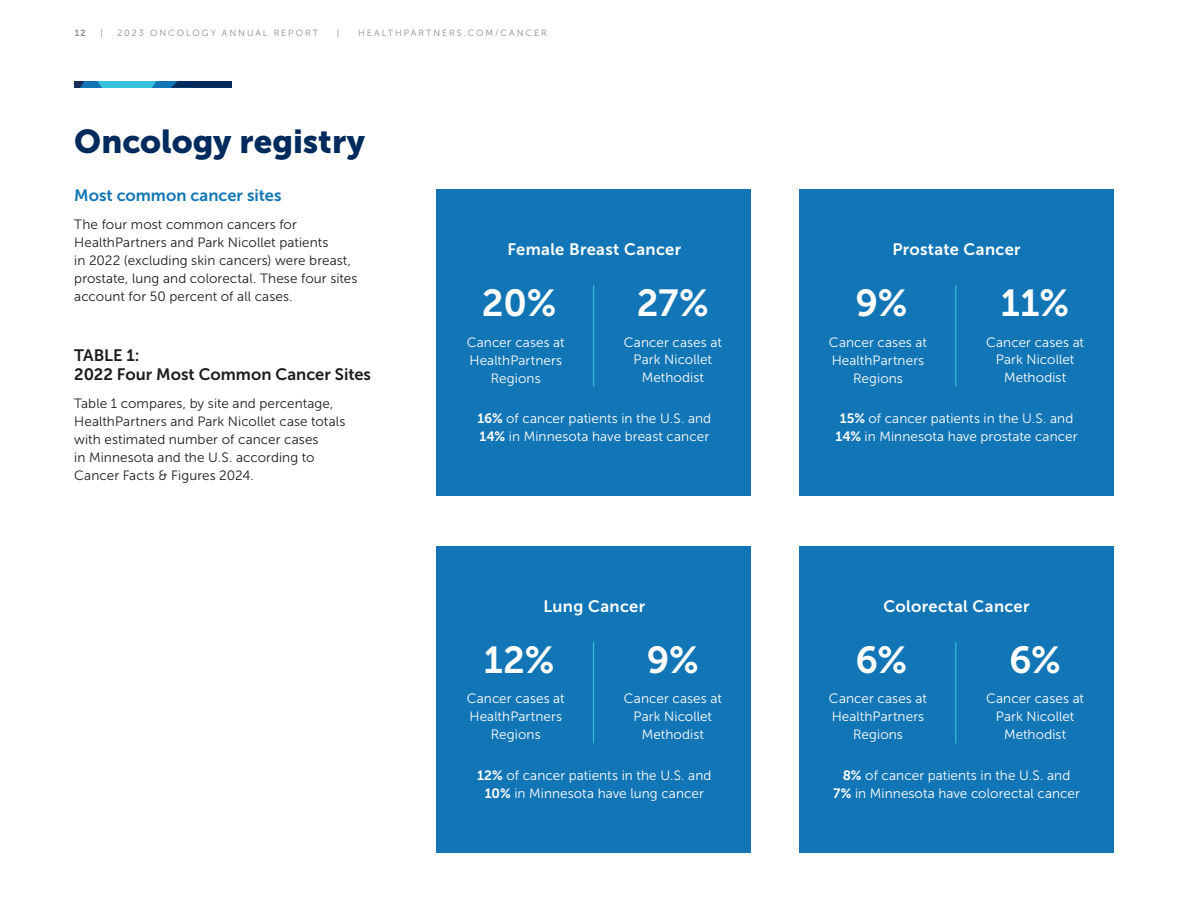
<style>
.page{position:relative;width:1188px;height:918px;background:#fff}
.page>*{position:absolute;margin:0;border:0;box-sizing:border-box;transform-origin:0 0}
.t1{font:37.5px "Museo Sans 700";color:#fff}
.t2{font:33px "Museo Sans 900";color:#002b5c}
.t3{font:16.5px "Museo Sans 700";letter-spacing:.02em;color:#fff}
.t4{font:16.5px/19.5px "Museo Sans 700";color:#1e1d1e}
.t5{font:16.5px "Museo Sans 700";color:#1276b6}
.t6{font:13.5px/18px "Museo Sans 300";letter-spacing:.005em;color:#fff;text-align:center}
.t7{font:13.5px/18px "Museo Sans 300";letter-spacing:.005em;color:#1e1d1e}
.t8{font:9px "Museo Sans 300";letter-spacing:.225em;color:#868a8e}
.t9{font:9px "Museo Sans 700";color:#868a8e}
.s1{font-family:"Museo Sans 700"}
</style>
<div class="page">
<div style="left:74px;top:81px;width:158px;height:7px;background:#002b5c"></div>
<div style="left:74px;top:81px;width:117px;height:7px;background:#1276b6"></div>
<svg style="left:98px;top:81px;width:58px;height:7px"></svg>
<svg style="left:74px;top:81px;width:10px;height:7px"></svg>
<svg style="left:171px;top:81px;width:21px;height:7px"></svg>
<div style="left:436px;top:189px;width:316px;height:307px;background:#1276b6"></div>
<hr style="left:593px;top:285px;width:1px;height:101px;background:#37c2dc">
<div style="left:799px;top:189px;width:315px;height:307px;background:#1276b6"></div>
<hr style="left:955px;top:285px;width:1px;height:101px;background:#37c2dc">
<div style="left:436px;top:546px;width:316px;height:307px;background:#1276b6"></div>
<div style="left:799px;top:546px;width:315px;height:307px;background:#1276b6"></div>
<hr style="left:593px;top:642px;width:1px;height:101px;background:#37c2dc">
<hr style="left:955px;top:642px;width:1px;height:101px;background:#37c2dc">
<p class="t9" style="left:75px;top:28px;width:12px">12</p>
<p class="t8" style="left:100px;top:28px;width:4px">|</p>
<p class="t8" style="left:117px;top:28px;width:202px">2023 ONCOLOGY ANNUAL REPORT</p>
<p class="t8" style="left:337px;top:28px;width:4px">|</p>
<p class="t8" style="left:358px;top:28px;width:190px">HEALTHPARTNERS.COM/CANCER</p>
<h2 class="t2" style="left:74px;top:123px;width:292px">Oncology registry</h2>
<h3 class="t5" style="left:74px;top:186px;width:209px">Most common cancer sites</h3>
<p class="t7" style="left:74px;top:216px;width:285px">The four most common cancers for HealthPartners and Park Nicollet patients<br>in 2022 (excluding skin cancers) were breast, prostate, lung and colorectal. These four sites account for 50 percent of all cases.</p>
<p class="t4" style="left:74px;top:345px;width:298px">TABLE 1:<br>2022 Four Most Common Cancer Sites</p>
<p class="t7" style="left:74px;top:394px;width:273px">Table 1 compares, by site and percentage, HealthPartners and Park Nicollet case totals with estimated number of cancer cases<br>in Minnesota and the U.S. according to Cancer Facts &amp; Figures 2024.</p>
<p class="t3" style="left:507px;top:240px;width:175px">Female Breast Cancer</p>
<p class="t1" style="left:482px;top:282px;width:76px">20%</p>
<p class="t6" style="left:467px;top:333px;width:100px">Cancer cases at<br>HealthPartners<br>Regions</p>
<p class="t1" style="left:637px;top:282px;width:74px">27%</p>
<p class="t6" style="left:624px;top:333px;width:100px">Cancer cases at<br>Park Nicollet<br>Methodist</p>
<p class="t6" style="left:477px;top:409px;width:235px;text-align:left"><span class="s1">16%</span> of cancer patients in the U.S. and<br><span class="s1">14%</span> in Minnesota have breast cancer</p>
<p class="t3" style="left:543px;top:597px;width:103px">Lung Cancer</p>
<p class="t1" style="left:484px;top:639px;width:72px">12%</p>
<p class="t6" style="left:467px;top:690px;width:100px">Cancer cases at<br>HealthPartners<br>Regions</p>
<p class="t1" style="left:647px;top:639px;width:54px">9%</p>
<p class="t6" style="left:624px;top:690px;width:100px">Cancer cases at<br>Park Nicollet<br>Methodist</p>
<p class="t6" style="left:477px;top:766px;width:236px"><span class="s1">12%</span> of cancer patients in the U.S. and<br><span class="s1">10%</span> in Minnesota have lung cancer</p>
<p class="t3" style="left:892px;top:240px;width:130px">Prostate Cancer</p>
<p class="t1" style="left:855px;top:282px;width:54px">9%</p>
<p class="t6" style="left:829px;top:333px;width:100px">Cancer cases at<br>HealthPartners<br>Regions</p>
<p class="t1" style="left:1001px;top:282px;width:70px">11%</p>
<p class="t6" style="left:986px;top:333px;width:100px">Cancer cases at<br>Park Nicollet<br>Methodist</p>
<p class="t6" style="left:836px;top:409px;width:244px"><span class="s1">15%</span> of cancer patients in the U.S. and<br><span class="s1">14%</span> in Minnesota have prostate cancer</p>
<p class="t3" style="left:883px;top:597px;width:148px">Colorectal Cancer</p>
<p class="t1" style="left:856px;top:639px;width:53px">6%</p>
<p class="t6" style="left:829px;top:690px;width:100px">Cancer cases at<br>HealthPartners<br>Regions</p>
<p class="t1" style="left:1009px;top:639px;width:53px">6%</p>
<p class="t6" style="left:986px;top:690px;width:100px">Cancer cases at<br>Park Nicollet<br>Methodist</p>
<p class="t6" style="left:833px;top:766px;width:248px"><span class="s1">8%</span> of cancer patients in the U.S. and<br><span class="s1">7%</span> in Minnesota have colorectal cancer</p>
</div>
